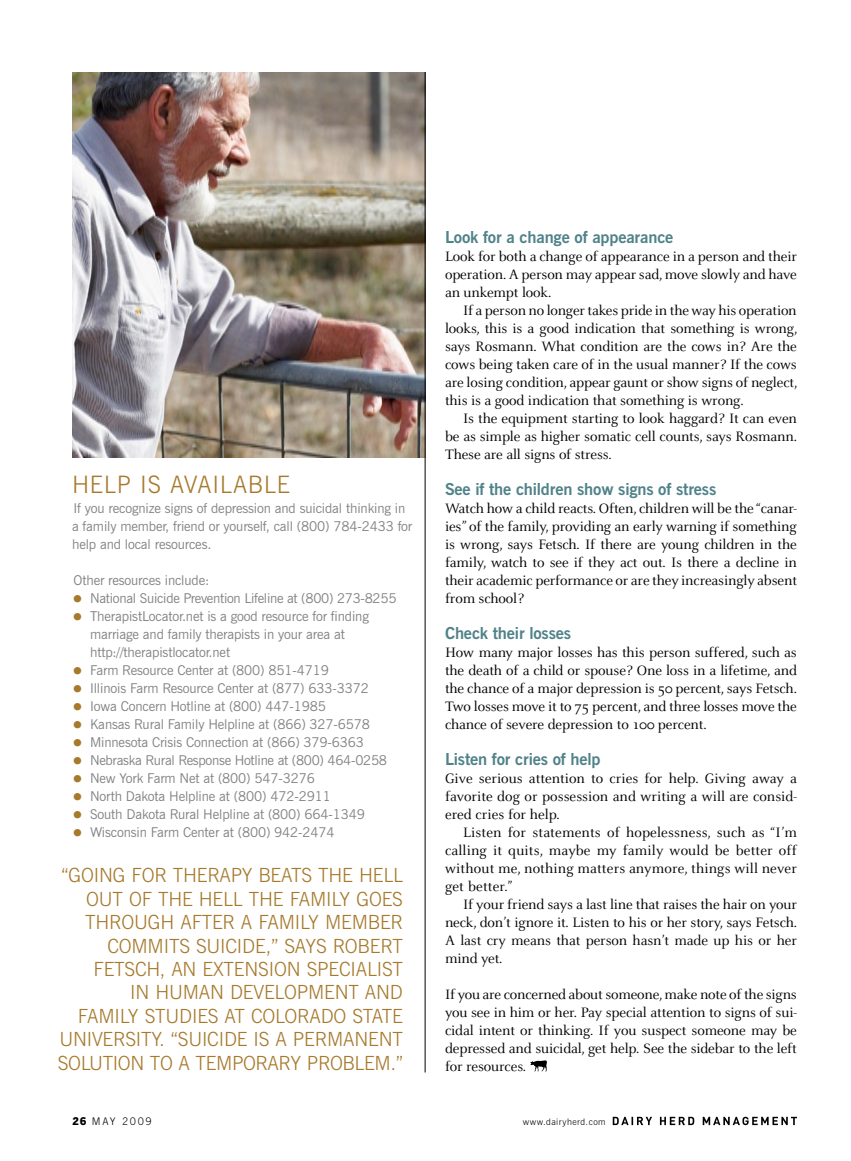
<style>
.page{position:relative;width:851px;height:1161px;background:#fff}
.page>*{position:absolute;margin:0;border:0;box-sizing:border-box;transform-origin:0 0}
.t1{font:300 24px "News Gothic BT";letter-spacing:.03em;color:#a6792b}
.t2{font:300 19.5px "News Gothic BT";letter-spacing:-.01em;color:#a6792b}
.t3{font:700 16.5px "News Gothic BT";letter-spacing:-.01em;color:#508289}
.t4{font:15px/18px "Celeste";letter-spacing:-.01em;color:#000;text-align:justify}
.t5{font:13.5px/18px "News Gothic BT";letter-spacing:-.01em;color:#808284}
.t6{font:300 10.5px "News Gothic BT";letter-spacing:.15em;color:#000}
.t7{font:300 9px "News Gothic BT";letter-spacing:.05em;color:#000}
.s1{font-family:"Celeste";font-size:40.5px;color:#a6792b}
.s2{font-family:"Benton Gothic";font-weight:900}
</style>
<div class="page">
<svg style="left:612px;top:1117px;width:184px;height:8px"></svg>
<img style="left:72px;top:72px;width:352px;height:386px">
<hr style="left:424px;top:72px;width:1px;height:1000px;background:#000">
<svg style="left:530px;top:1060px;width:17px;height:11px"></svg>
<h1 class="t1" style="left:72px;top:470px;width:219px">H ELP IS AVAILABLE</h1>
<p class="t5" style="left:72px;top:499px;width:342px">If you recognize signs of depression and suicidal thinking in a family member, friend or yourself, call (800) 784-2433 for help and local resources.</p>
<p class="t5" style="left:74px;top:571px;width:137px">Other resources include:</p>
<p class="t5" style="left:72px;top:589px;width:326px"><span class="s1">•</span> National Suicide Prevention Lifeline at (800) 273-8255</p>
<p class="t5" style="left:90px;top:607px;width:280px;text-indent:-18px"><span class="s1">•</span> TherapistLocator.net is a good resource for finding marriage and family therapists in your area at http://therapistlocator.net</p>
<p class="t5" style="left:72px;top:661px;width:258px"><span class="s1">•</span> Farm Resource Center at (800) 851-4719</p>
<p class="t5" style="left:72px;top:679px;width:298px"><span class="s1">•</span> Illinois Farm Resource Center at (877) 633-3372</p>
<p class="t5" style="left:72px;top:697px;width:255px"><span class="s1">•</span> Iowa Concern Hotline at (800) 447-1985</p>
<p class="t5" style="left:72px;top:715px;width:299px"><span class="s1">•</span> Kansas Rural Family Helpline at (866) 327-6578</p>
<p class="t5" style="left:72px;top:733px;width:293px"><span class="s1">•</span> Minnesota Crisis Connection at (866) 379-6363</p>
<p class="t5" style="left:72px;top:751px;width:316px"><span class="s1">•</span> Nebraska Rural Response Hotline at (800) 464-0258</p>
<p class="t5" style="left:72px;top:769px;width:244px"><span class="s1">•</span> New York Farm Net at (800) 547-3276</p>
<p class="t5" style="left:72px;top:787px;width:260px"><span class="s1">•</span> North Dakota Helpline at (800) 472-2911</p>
<p class="t5" style="left:72px;top:805px;width:294px"><span class="s1">•</span> South Dakota Rural Helpline at (800) 664-1349</p>
<p class="t5" style="left:72px;top:823px;width:264px"><span class="s1">•</span> Wisconsin Farm Center at (800) 942-2474</p>
<h2 class="t2" style="left:61px;top:864px;width:231px">“GOING FOR THERAPY BEATS</h2>
<h2 class="t2" style="left:318px;top:864px;width:86px">THE HELL</h2>
<h2 class="t2" style="left:86px;top:887px;width:316px">OUT OF THE HELL THE FAM ILY GOES</h2>
<h2 class="t2" style="left:85px;top:911px;width:313px">THROUGH AFTER A FAM ILY M EM BER</h2>
<h2 class="t2" style="left:107px;top:934px;width:189px">COMM ITS SUICIDE,” SAYS</h2>
<h2 class="t2" style="left:333px;top:934px;width:59px">ROBERT</h2>
<h2 class="t2" style="left:94px;top:957px;width:300px">FETSCH, AN EXTENSION SPECIALIST</h2>
<h2 class="t2" style="left:130px;top:981px;width:274px">IN HUMAN DEVELOPM ENT AND</h2>
<h2 class="t2" style="left:78px;top:1004px;width:326px">FAM ILY STUDIES AT COLORADO STATE</h2>
<h2 class="t2" style="left:59px;top:1028px;width:269px">U NIVERSITY. “SUICIDE IS A PERMA</h2>
<h2 class="t2" style="left:354px;top:1028px;width:49px">NENT</h2>
<h2 class="t2" style="left:58px;top:1051px;width:210px">SOLUTION TO A TEM PORARY</h2>
<h2 class="t2" style="left:307px;top:1051px;width:98px">PROBLEM .”</h2>
<p class="t3" style="left:445px;top:227px;width:230px">Look for a change of appearance</p>
<p class="t4" style="left:445px;top:248px;width:353px">Look for both a change of appearance in a person and their operation. A person may appear sad, move slowly and have an unkempt look.</p>
<p class="t4" style="left:445px;top:302px;width:354px;text-indent:18px">If a person no longer takes pride in the way his operation looks, this is a good indication that something is wrong, says Rosmann. What condition are the cows in? Are the cows being taken care of in the usual manner? If the cows are losing condition, appear gaunt or show signs of neglect, this is a good indication that something is wrong.</p>
<p class="t4" style="left:445px;top:410px;width:353px;text-indent:18px">Is the equipment starting to look haggard? It can even be as simple as higher somatic cell counts, says Rosmann.<br>These are all signs of stress.</p>
<p class="t3" style="left:445px;top:479px;width:273px">See if the children show signs of stress</p>
<p class="t4" style="left:445px;top:500px;width:353px">Watch how a child reacts. Often, children will be the “canar&shy;ies” of the family, providing an early warning if something is wrong, says Fetsch. If there are young children in the family, watch to see if they act out. Is there a decline in their academic performance or are they increasingly absent from school?</p>
<p class="t3" style="left:445px;top:623px;width:127px">Check their losses</p>
<p class="t4" style="left:445px;top:644px;width:353px">How many major losses has this person suffered, such as the death of a child or spouse? One loss in a lifetime, and the chance of a major depression is 50 percent, says Fetsch.<br>Two losses move it to 75 percent, and three losses move the chance of severe depression to 100 percent.</p>
<p class="t3" style="left:445px;top:749px;width:157px">Listen for cries of help</p>
<p class="t4" style="left:445px;top:770px;width:353px">Give serious attention to cries for help. Giving away a favorite dog or possession and writing a will are consid&shy;ered cries for help.</p>
<p class="t4" style="left:445px;top:824px;width:353px;text-indent:18px">Listen for statements of hopelessness, such as “I’m calling it quits, maybe my family would be better off without me, nothing matters anymore, things will never get better.”</p>
<p class="t4" style="left:445px;top:896px;width:353px;text-indent:18px">If your friend says a last line that raises the hair on your neck, don’t ignore it. Listen to his or her story, says Fetsch.<br>A last cry means that person hasn’t made up his or her mind yet.</p>
<p class="t4" style="left:445px;top:986px;width:353px">If you are concerned about someone, make note of the signs you see in him or her. Pay special attention to signs of sui&shy;cidal intent or thinking. If you suspect someone may be depressed and suicidal, get help. See the sidebar to the left for resources.</p>
<p class="t6" style="left:72px;top:1115px;width:81px"><span class="s2">26</span> MAY 2009</p>
<p class="t7" style="left:522px;top:1116px;width:84px">WWW.DAIRYHERD.COM</p>
</div>
